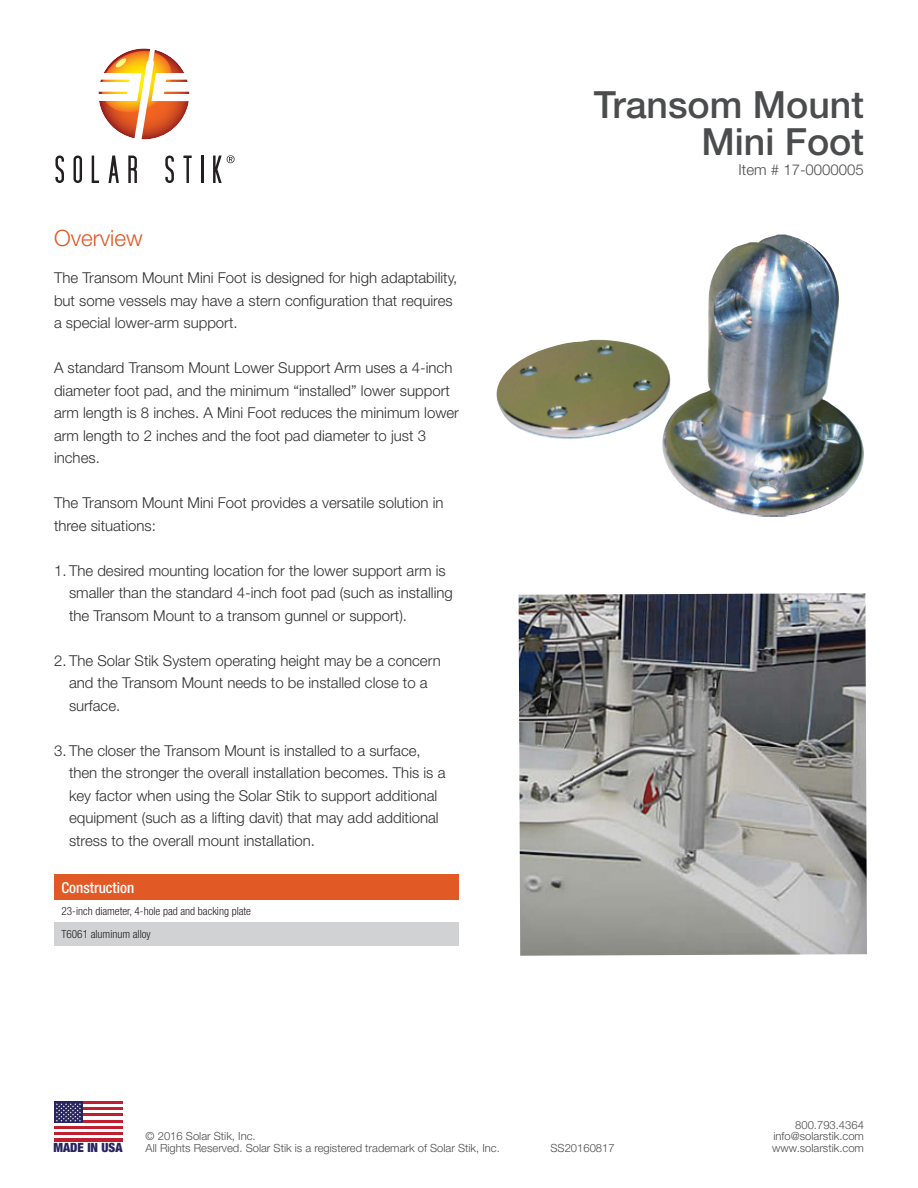
<style>
.page{position:relative;width:918px;height:1188px;background:#fff}
.page>*{position:absolute;margin:0;border:0;box-sizing:border-box;transform-origin:0 0}
.Headline_Gray{font:500 37.5px "Helvetica Neue LT Std";color:#4b4c4d}
.Header_Light_Orange{font:300 22.5px "Helvetica Neue LT Std";color:#e15925}
.Body_Text{font:300 15px/22.5px "Helvetica Neue LT Std";color:#312f30}
.Item_Number{font:300 15px "Helvetica Neue LT Std";color:#4b4c4d}
.Table_Header_Style{font:500 condensed 15px "Helvetica Neue LT Std";color:#fff}
.t1{font:900 condensed 12.75px "Helvetica Neue LT Std";color:#272460}
.Copyright{font:300 11.25px/11.2px "Helvetica Neue LT Std";color:#4b4c4d;text-align:right}
.Table_Right_Column{font:300 condensed 11.25px "Helvetica Neue LT Std";color:#231f20}
</style>
<div class="page">
<svg style="left:55px;top:156px;width:9px;height:27px"></svg>
<svg style="left:73px;top:156px;width:9px;height:27px"></svg>
<svg style="left:92px;top:156px;width:7px;height:27px"></svg>
<svg style="left:109px;top:156px;width:10px;height:27px"></svg>
<svg style="left:128px;top:156px;width:9px;height:27px"></svg>
<svg style="left:165px;top:156px;width:9px;height:27px"></svg>
<svg style="left:183px;top:156px;width:9px;height:27px"></svg>
<hr style="left:201px;top:156px;width:3px;height:27px;background:#231f20">
<svg style="left:98px;top:48px;width:92px;height:92px"></svg>
<svg style="left:213px;top:155px;width:22px;height:28px"></svg>
<hr style="left:54px;top:1102px;width:68px;height:3px;background:#bf1f2e">
<hr style="left:54px;top:1108px;width:68px;height:3px;background:#bf1f2e">
<hr style="left:54px;top:1114px;width:68px;height:3px;background:#bf1f2e">
<hr style="left:54px;top:1120px;width:68px;height:3px;background:#bf1f2e">
<hr style="left:54px;top:1126px;width:68px;height:3px;background:#bf1f2e">
<hr style="left:54px;top:1132px;width:68px;height:3px;background:#bf1f2e">
<hr style="left:54px;top:1138px;width:68px;height:3px;background:#bf1f2e">
<div style="left:54px;top:1102px;width:29px;height:21px;background:#272460"></div>
<svg style="left:56px;top:1103px;width:25px;height:19px"></svg>
<img style="left:519px;top:593px;width:348px;height:363px">
<img style="left:496px;top:235px;width:368px;height:282px">
<div style="left:54px;top:874px;width:405px;height:26px;background:#e15925"></div>
<div style="left:54px;top:922px;width:405px;height:24px;background:#d1d2d4"></div>
<p class="Header_Light_Orange" style="left:54px;top:224px;width:90px">Overview</p>
<p class="Body_Text" style="left:54px;top:266px;width:405px">The Transom Mount Mini Foot is designed for high adaptability, but some vessels may have a stern configuration that requires a special lower-arm support.</p>
<p class="Body_Text" style="left:54px;top:356px;width:407px">A standard Transom Mount Lower Support Arm uses a 4-inch diameter foot pad, and the minimum “installed” lower support arm length is 8 inches. A Mini Foot reduces the minimum lower arm length to 2 inches and the foot pad diameter to just 3 inches.</p>
<p class="Body_Text" style="left:54px;top:491px;width:391px">The Transom Mount Mini Foot provides a versatile solution in three situations:</p>
<p class="Body_Text" style="left:69px;top:559px;width:385px;text-indent:-15px">1. The desired mounting location for the lower support arm is smaller than the standard 4-inch foot pad (such as installing the Transom Mount to a transom gunnel or support).</p>
<p class="Body_Text" style="left:69px;top:649px;width:373px;text-indent:-15px">2. The Solar Stik System operating height may be a concern and the Transom Mount needs to be installed close to a surface.</p>
<p class="Body_Text" style="left:69px;top:739px;width:378px;text-indent:-15px">3. The closer the Transom Mount is installed to a surface, then the stronger the overall installation becomes. This is a key factor when using the Solar Stik to support additional equipment (such as a lifting davit) that may add additional stress to the overall mount installation.</p>
<p class="Table_Header_Style" style="left:62px;top:878px;width:74px">Construction</p>
<p class="Table_Right_Column" style="left:62px;top:905px;width:191px">23-inch diameter, 4-hole pad and backing plate</p>
<p class="Table_Right_Column" style="left:62px;top:928px;width:91px">T6061 aluminum alloy</p>
<p class="Headline_Gray" style="left:594px;top:82px;width:272px">Transom Mount</p>
<p class="Headline_Gray" style="left:701px;top:120px;width:164px">Mini Foot</p>
<p class="Item_Number" style="left:739px;top:160px;width:127px">Item # 17-0000005</p>
<p class="Copyright" style="left:774px;top:1119px;width:92px">800.793.4364 info@solarstik.com</p>
<p class="Copyright" style="left:146px;top:1131px;width:112px">© 2016 Solar Stik, Inc.</p>
<p class="Copyright" style="left:146px;top:1142px;width:356px">All Rights Reserved. Solar Stik is a registered trademark of Solar Stik, Inc.</p>
<p class="Copyright" style="left:550px;top:1142px;width:66px">SS20160817</p>
<p class="t1" style="left:54px;top:1139px;width:70px">MADE IN USA</p>
<p class="Copyright" style="left:772px;top:1142px;width:93px">www.solarstik.com</p>
</div>
